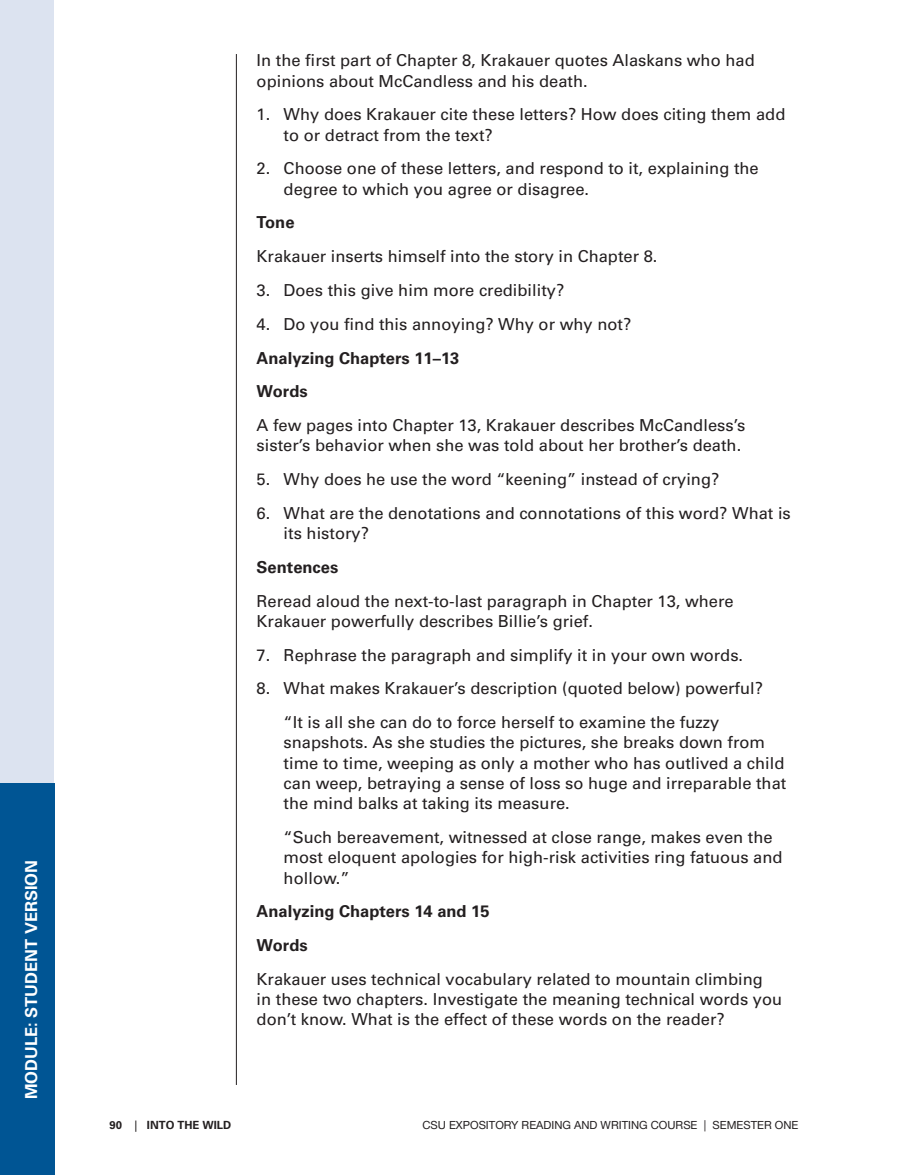
<style>
.page{position:relative;width:905px;height:1175px;background:#fff}
.page>*{position:absolute;margin:0;border:0;box-sizing:border-box;transform-origin:0 0}
.Student-Body_indent{font:16.5px/20.2px "Univers";color:#231f20}
.Student-Body{font:16.5px/20.2px "Univers";color:#231f20}
.Student-Body__bold{font:700 16.5px "Univers";color:#231f20}
.t1{font:700 16.5px "Univers";color:#fff}
.t2{font:11.25px "Helvetica Neue";color:#231f20}
.t3{font:700 11.25px "Univers";color:#231f20}
.s1{font-weight:400}
</style>
<div class="page">
<hr style="left:236px;top:54px;width:1px;height:1031px;background:#231f20">
<div style="left:0;top:0;width:54px;height:1174px;background:#dce3f0"></div>
<div style="left:0;top:783px;width:54px;height:391px;background:#005594"></div>
<p class="t1" style="left:22px;top:1099px;width:241px;rotate:-90deg">MODULE: STUDENT VERSION</p>
<p class="Student-Body" style="left:256px;top:50px;width:499px">In the first part of Chapter 8, Krakauer quotes Alaskans who had opinions about McCandless and his death.</p>
<p class="Student-Body_indent" style="left:284px;top:104px;width:503px;text-indent:-27px">1. Why does Krakauer cite these letters? How does citing them add to or detract from the text?</p>
<p class="Student-Body_indent" style="left:284px;top:158px;width:476px;text-indent:-27px">2. Choose one of these letters, and respond to it, explaining the degree to which you agree or disagree.</p>
<p class="Student-Body__bold" style="left:256px;top:213px;width:39px">Tone</p>
<p class="Student-Body" style="left:256px;top:246px;width:402px">Krakauer inserts himself into the story in Chapter 8.</p>
<p class="Student-Body_indent" style="left:256px;top:280px;width:309px">3. Does this give him more credibility?</p>
<p class="Student-Body_indent" style="left:256px;top:314px;width:376px">4. Do you find this annoying? Why or why not?</p>
<p class="Student-Body__bold" style="left:256px;top:348px;width:204px">Analyzing Chapters 11–13</p>
<p class="Student-Body__bold" style="left:256px;top:382px;width:53px">Words</p>
<p class="Student-Body" style="left:256px;top:415px;width:490px">A few pages into Chapter 13, Krakauer describes McCandless’s sister’s behavior when she was told about her brother’s death.</p>
<p class="Student-Body_indent" style="left:256px;top:469px;width:464px">5. Why does he use the word “keening” instead of crying?</p>
<p class="Student-Body_indent" style="left:284px;top:503px;width:508px;text-indent:-27px">6. What are the denotations and connotations of this word? What is its history?</p>
<p class="Student-Body__bold" style="left:256px;top:557px;width:83px">Sentences</p>
<p class="Student-Body" style="left:256px;top:590px;width:478px">Reread aloud the next-to-last paragraph in Chapter 13, where<br>Krakauer powerfully describes Billie’s grief.</p>
<p class="Student-Body_indent" style="left:256px;top:644px;width:488px">7. Rephrase the paragraph and simplify it in your own words.</p>
<p class="Student-Body_indent" style="left:256px;top:678px;width:508px">8. What makes Krakauer’s description (quoted below) powerful?</p>
<p class="Student-Body_indent" style="left:284px;top:712px;width:504px">“It is all she can do to force herself to examine the fuzzy snapshots. As she studies the pictures, she breaks down from time to time, weeping as only a mother who has outlived a child can weep, betraying a sense of loss so huge and irreparable that the mind balks at taking its measure.</p>
<p class="Student-Body_indent" style="left:284px;top:827px;width:500px">“Such bereavement, witnessed at close range, makes even the most eloquent apologies for high-risk activities ring fatuous and hollow.”</p>
<p class="Student-Body__bold" style="left:256px;top:901px;width:234px">Analyzing Chapters 14 and 15</p>
<p class="Student-Body__bold" style="left:256px;top:935px;width:53px">Words</p>
<p class="Student-Body" style="left:256px;top:968px;width:527px">Krakauer uses technical vocabulary related to mountain climbing<br>in these two chapters. Investigate the meaning technical words you don’t know. What is the effect of these words on the reader?</p>
<p class="t3" style="left:110px;top:1118px;width:123px">90 <span class="s1">|</span> INTO THE WILD</p>
<p class="t2" style="left:422px;top:1118px;width:377px">CSU EXPOSITORY READING AND WRITING COURSE | SEMESTER ONE</p>
</div>
